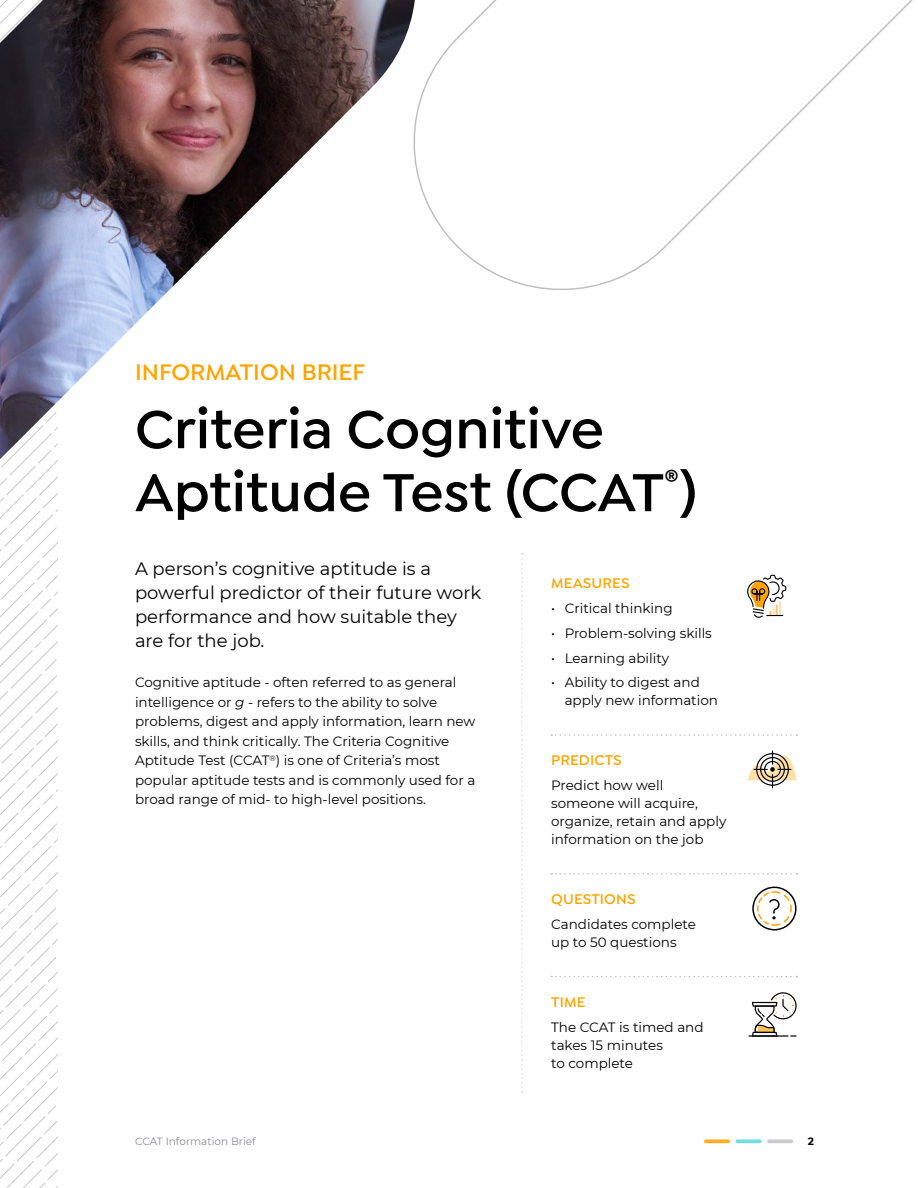
<style>
.page{position:relative;width:918px;height:1188px;background:#fff}
.page>*{position:absolute;margin:0;border:0;box-sizing:border-box;transform-origin:0 0}
.t1{font:600 57px/63px "Isidora Sans";color:#000}
.t2{font:600 24px "Isidora Sans";color:#ffa400}
.t3{font:18px/24px "Montserrat";color:#000}
.t4{font:600 15px "Isidora Sans";letter-spacing:.01em;color:#ffa400}
.t5{font:13.5px/18px "Montserrat";color:#000}
.t6{font:10.5px "Montserrat";color:#8b8c90}
.t7{font:700 10.5px "Montserrat";color:#000}
.s1{font-style:italic}
</style>
<div class="page">
<svg style="left:0;top:459px;width:57px;height:729px"></svg>
<svg style="left:737px;top:1139px;width:23px;height:4px"></svg>
<svg style="left:769px;top:1139px;width:22px;height:4px"></svg>
<svg style="left:706px;top:1139px;width:22px;height:4px"></svg>
<svg style="left:415px;top:0;width:498px;height:290px"></svg>
<img style="left:0;top:0;width:415px;height:459px">
<svg style="left:521px;top:553px;width:2px;height:540px"></svg>
<svg style="left:551px;top:734px;width:247px;height:2px"></svg>
<svg style="left:551px;top:873px;width:247px;height:2px"></svg>
<svg style="left:551px;top:976px;width:247px;height:1px"></svg>
<svg style="left:748px;top:750px;width:49px;height:38px"></svg>
<hr style="left:748px;top:1035px;width:41px;height:2px;background:#000">
<svg style="left:752px;top:992px;width:45px;height:45px"></svg>
<svg style="left:748px;top:574px;width:39px;height:44px"></svg>
<svg style="left:752px;top:886px;width:45px;height:45px"></svg>
<h2 class="t2" style="left:135px;top:358px;width:232px">INFORMATION BRIEF</h2>
<h1 class="t1" style="left:135px;top:398px;width:564px">Criteria Cognitive<br>Aptitude Test (CCAT<sup>®</sup>)</h1>
<h3 class="t3" style="left:135px;top:556px;width:348px">A person’s cognitive aptitude is a powerful predictor of their future work performance and how suitable they are for the job.</h3>
<p class="t5" style="left:135px;top:672px;width:342px;line-height:19.5px">Cognitive aptitude - often referred to as general intelligence or <span class="s1">g</span> - refers to the ability to solve problems, digest and apply information, learn new skills, and think critically. The Criteria Cognitive Aptitude Test (CCAT<sup>®</sup>) is one of Criteria’s most popular aptitude tests and is commonly used for a broad range of mid- to high-level positions.</p>
<p class="t4" style="left:551px;top:575px;width:80px">MEASURES</p>
<p class="t5" style="left:551px;top:599px;width:123px">• Critical thinking</p>
<p class="t5" style="left:551px;top:624px;width:162px">• Problem-solving skills</p>
<p class="t5" style="left:551px;top:648px;width:119px">• Learning ability</p>
<p class="t5" style="left:565px;top:673px;width:155px;text-indent:-14px">• Ability to digest and apply new information</p>
<p class="t4" style="left:551px;top:752px;width:72px">PREDICTS</p>
<p class="t5" style="left:551px;top:776px;width:177px">Predict how well someone will acquire, organize, retain and apply information on the job</p>
<p class="t4" style="left:551px;top:890px;width:86px">QUESTIONS</p>
<p class="t5" style="left:551px;top:915px;width:146px">Candidates complete up to 50 questions</p>
<p class="t4" style="left:551px;top:993px;width:36px">TIME</p>
<p class="t5" style="left:551px;top:1017px;width:154px">The CCAT is timed and takes 15 minutes<br>to complete</p>
<p class="t6" style="left:135px;top:1134px;width:122px">CCAT Information Brief</p>
<p class="t7" style="left:808px;top:1134px;width:8px">2</p>
</div>
